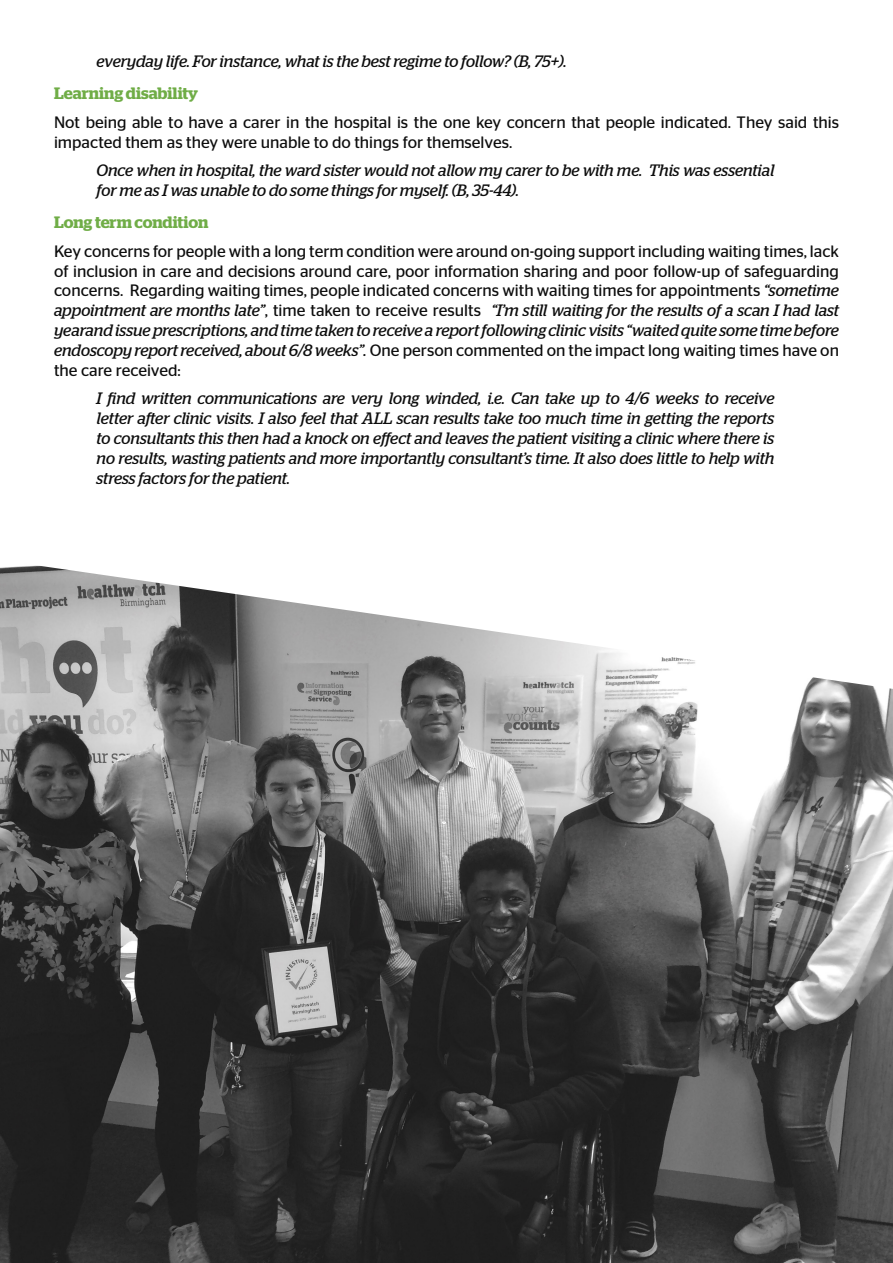
<style>
.page{position:relative;width:893px;height:1263px;background:#fff}
.page>*{position:absolute;margin:0;border:0;box-sizing:border-box;transform-origin:0 0}
.t1{font:16.5px/19.8px "Stag Sans";color:#0d0d0d}
.t2{font:italic 16.5px/19.8px "Stag";letter-spacing:-.005em;color:#0d0d0d}
.Heading_6{font:600 16.5px "Stag";color:#70ad47}
.s1{font-family:"Stag";font-style:italic}
</style>
<div class="page">
<img style="left:0;top:565px;width:893px;height:698px">
<p class="t2" style="left:97px;top:51px;width:472px">everyday life. For instance, what is the best regime to follow? (B, 75+).</p>
<p class="Heading_6" style="left:54px;top:84px;width:146px">Learning disability</p>
<p class="t1" style="left:54px;top:112px;width:787px">Not being able to have a carer in the hospital is the one key concern that people indicated. They said this impacted them as they were unable to do things for themselves.</p>
<p class="t2" style="left:97px;top:161px;width:679px">Once when in hospital, the ward sister would not allow my carer to be with me. This was essential for me as I was unable to do some things for myself. (B, 35-44).</p>
<p class="Heading_6" style="left:54px;top:213px;width:156px">Long term condition</p>
<p class="t1" style="left:54px;top:241px;width:786px;text-align:justify">Key concerns for people with a long term condition were around on-going support including waiting times, lack of inclusion in care and decisions around care, poor information sharing and poor follow-up of safeguarding concerns. Regarding waiting times, people indicated concerns with waiting times for appointments <span class="s1">“sometime appointment are months late”</span>, time taken to receive results <span class="s1">“I’m still waiting for the results of a scan I had last yearand issue prescriptions, and time taken to receive a report following clinic visits “waited quite some time before endoscopy report received, about 6/8 weeks”.</span> One person commented on the impact long waiting times have on the care received:</p>
<p class="t2" style="left:97px;top:389px;width:679px;text-align:justify">I find written communications are very long winded, i.e. Can take up to 4/6 weeks to receive letter after clinic visits. I also feel that ALL scan results take too much time in getting the reports to consultants this then had a knock on effect and leaves the patient visiting a clinic where there is no results, wasting patients and more importantly consultant’s time. It also does little to help with stress factors for the patient.</p>
</div>
